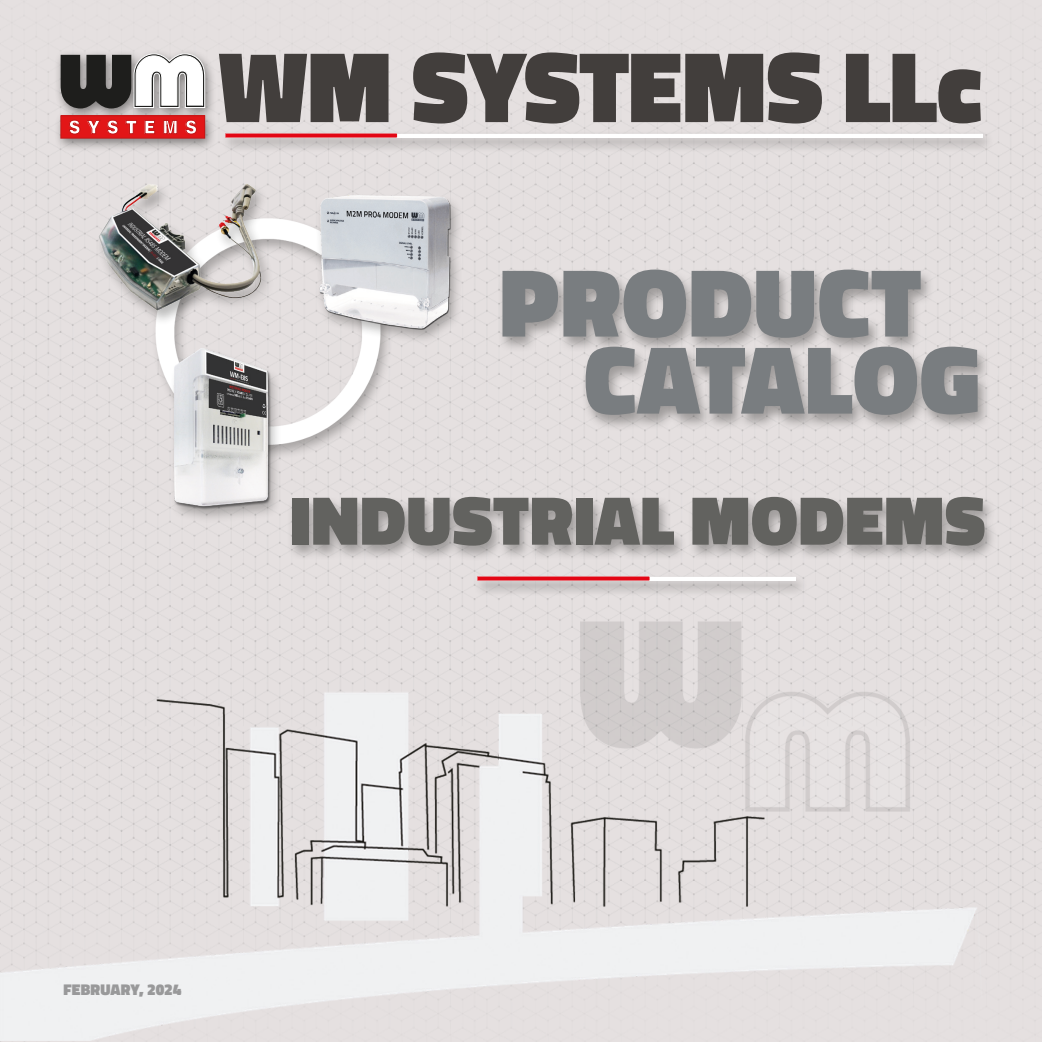
<style>
.page{position:relative;width:1042px;height:1042px;background:#e5e0e0}
.page>*{position:absolute;margin:0;border:0;box-sizing:border-box;transform-origin:0 0}
.t1{font:900 101.85px "Titillium Web";letter-spacing:-.005em;color:#423e3c;scale:.96 1}
.t2{font:900 98px/77px "Titillium Web";letter-spacing:.01em;color:#797d80}
.t3{font:900 70px "Titillium Web";letter-spacing:.01em;color:#62625f}
.t4{font:900 18.55px "Swiss 721 BT";color:#fff;scale:.9 1}
.t5{font:900 15.75px "Titillium Web";letter-spacing:.005em;color:#99999a}
</style>
<div class="page">
<img style="left:146px;top:206px;width:245px;height:248px">
<div style="left:54px;top:49px;width:163px;height:103px;background:#1d1d1b;opacity:.5"></div>
<svg style="left:61px;top:54px;width:144px;height:54px"></svg>
<div style="left:61px;top:116px;width:144px;height:22px;background:#e21617"></div>
<div style="left:61px;top:116px;width:144px;height:22px;border:1px solid #c21818"></div>
<img style="left:0;top:621px;width:982px;height:420px">
<div style="left:220px;top:130px;width:774px;height:23px;background:#1d1d1b;opacity:.5"></div>
<img style="left:225px;top:133px;width:757px;height:4px">
<div style="left:497px;top:267px;width:494px;height:165px;background:#1d1d1b;opacity:.35"></div>
<img style="left:580px;top:621px;width:330px;height:191px">
<div style="left:286px;top:495px;width:712px;height:67px;background:#1d1d1b;opacity:.35"></div>
<div style="left:473px;top:574px;width:335px;height:22px;background:#1d1d1b;opacity:.5"></div>
<img style="left:478px;top:577px;width:317px;height:4px">
<img style="left:75px;top:173px;width:210px;height:158px">
<img style="left:303px;top:181px;width:161px;height:161px">
<div style="left:170px;top:347px;width:113px;height:178px;background:#1d1d1b;opacity:.3"></div>
<img style="left:166px;top:341px;width:110px;height:173px">
<p class="t4" style="left:69px;top:116px;width:144px">S Y S T E M S</p>
<h1 class="t1" style="left:218px;top:12px;width:797px">WM SYSTEMS LLc</h1>
<h2 class="t2" style="left:584px;top:264px;width:398px;text-indent:-84px">PRODUCT<br>CATALOG</h2>
<p class="t3" style="left:290px;top:469px;width:697px">INDUSTRIAL MODEMS</p>
<p class="t5" style="left:63px;top:978px;width:120px">FEBRUARY, 2024</p>
</div>
